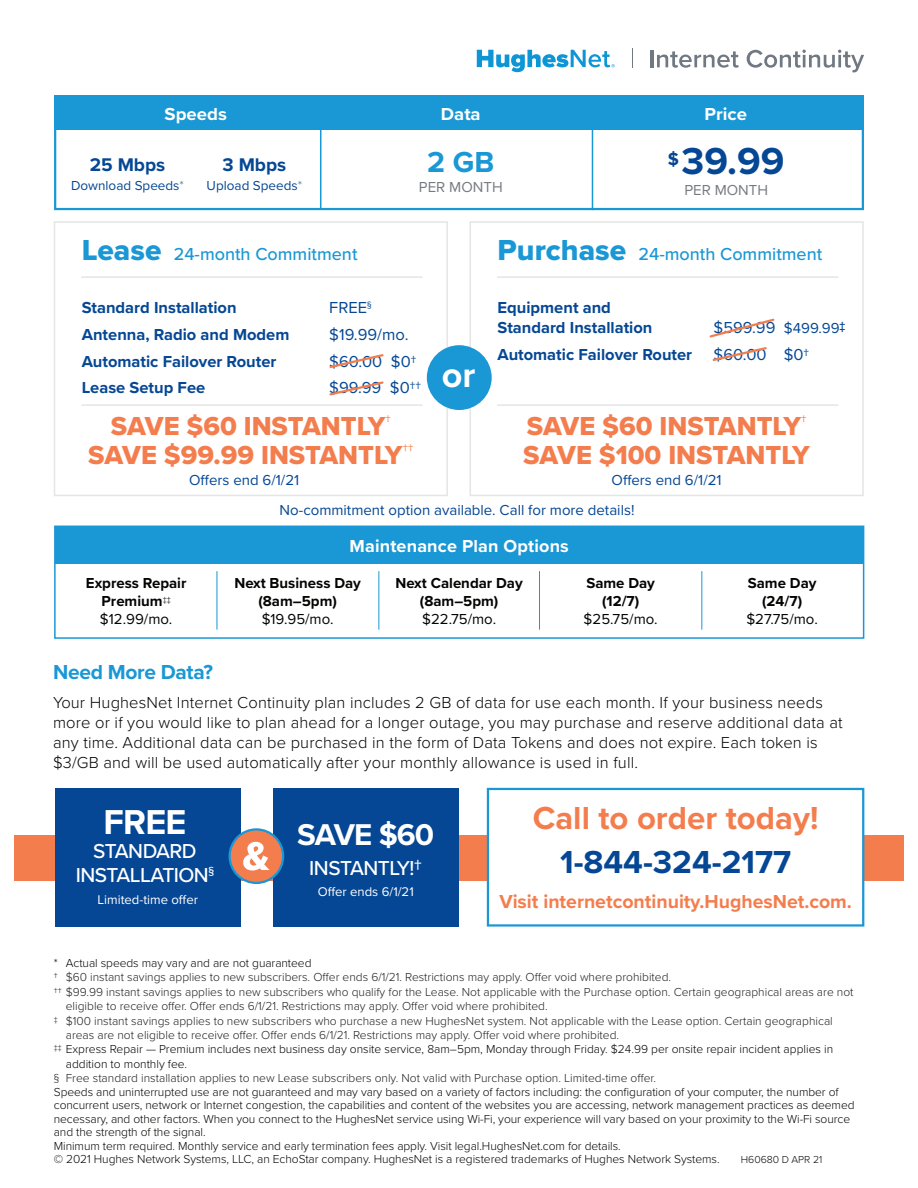
<style>
.page{position:relative;width:918px;height:1188px;background:#fff}
.page>*{position:absolute;margin:0;border:0;box-sizing:border-box;transform-origin:0 0}
.t1{font:700 38.85px "Proxima Nova";color:#054794}
.t2{font:700 36px "Proxima Nova";color:#fff}
.t3{font:700 35.85px "Proxima Nova";color:#fff}
.t4{font:700 33px "Proxima Nova";color:#f47d4e}
.t5{font:700 33px "Proxima Nova";color:#054794}
.t6{font:700 31.2px "Proxima Nova";letter-spacing:-.035em;color:#fff}
.t7{font:700 30px "Proxima Nova";color:#1a97d5}
.t8{font:27px "Proxima Nova Extrabld";color:#f47d4e}
.t9{font:700 21px "Proxima Nova";letter-spacing:-.015em;color:#1a97d5}
.t10{font:500 20.85px "Proxima Nova";letter-spacing:-.025em;color:#fff}
.t11{font:700 19.5px "Proxima Nova";color:#f47d4e}
.t12{font:700 19.05px "Proxima Nova";color:#054794}
.t13{font:500 18px "Proxima Nova";color:#1a97d5}
.Service_Plan_Data_Nu{font:700 18px "Proxima Nova";letter-spacing:.01em;color:#fff}
.t14{font:300 16.5px/19.8px "Proxima Nova";letter-spacing:.01em;color:#040503}
.t15{font:700 16.5px/19.8px "Proxima Nova";color:#054794}
.t16{font:16.5px "Proxima Nova";color:#054794}
.t17{font:700 15px/18px "Proxima Nova";color:#040503;text-align:center}
.t18{font:15px "Proxima Nova";color:#054794}
.t19{font:15px "Proxima Nova";color:#767a81}
.t20{font:13.5px "Proxima Nova";color:#054794}
.t21{font:13.05px "Proxima Nova";color:#fff}
.Main_Title{font:300 12px/13.5px "Proxima Nova";letter-spacing:-.005em;color:#040503}
.Paragraph_Style_2{font:300 12px/14.4px "Proxima Nova";color:#231f20}
.Paragraph_Style_2-2{font:300 12px "Proxima Nova";color:#000}
.Main_Title-2{font:300 10.5px "Proxima Nova";letter-spacing:-.005em;color:#040503}
.s1{font-family:"Proxima Nova T";font-weight:100}
.s2{font-family:"Proxima Nova Extrabld";font-weight:400;font-size:30px}
.s3{font-size:15px}
.s4{font-weight:700}
.s5{font-weight:400;font-size:12px;color:#231f20}
.s6{font-weight:400}
.s7{font-size:22.35px}
.s8{color:#231f20}
</style>
<div class="page">
<div style="left:54px;top:95px;width:810px;height:115px;border:2px solid #1a97d5"></div>
<div style="left:55px;top:526px;width:809px;height:37px;background:#1a97d5"></div>
<div style="left:14px;top:835px;width:890px;height:45px;background:#f47d4e"></div>
<div style="left:487px;top:788px;width:377px;height:139px;background:#fff;border:2px solid #1a97d5"></div>
<div style="left:54px;top:526px;width:810px;height:113px;border:2px solid #1a97d5"></div>
<div style="left:55px;top:788px;width:186px;height:139px;background:#054794"></div>
<div style="left:273px;top:788px;width:186px;height:139px;background:#054794"></div>
<div style="left:230px;top:829px;width:53px;height:54px;background:#f47d4e;border-radius:50%"></div>
<div style="left:228px;top:828px;width:56px;height:56px;border:2px solid #1a97d5;border-radius:50%"></div>
<svg style="left:243px;top:842px;width:27px;height:29px"></svg>
<hr style="left:217px;top:571px;width:1px;height:59px;background:#1a97d5">
<hr style="left:378px;top:571px;width:1px;height:59px;background:#1a97d5">
<hr style="left:539px;top:571px;width:1px;height:59px;background:#1a97d5">
<hr style="left:701px;top:571px;width:1px;height:59px;background:#1a97d5">
<svg style="left:477px;top:50px;width:138px;height:22px"></svg>
<svg style="left:632px;top:49px;width:1px;height:19px"></svg>
<hr style="left:650px;top:50px;width:3px;height:17px;background:#6f7883">
<svg style="left:657px;top:51px;width:82px;height:17px"></svg>
<svg style="left:747px;top:50px;width:117px;height:22px"></svg>
<div style="left:54px;top:221px;width:394px;height:275px;border:2px solid #e4e5e5"></div>
<div style="left:470px;top:221px;width:394px;height:275px;border:2px solid #e4e5e5"></div>
<div style="left:427px;top:345px;width:65px;height:65px;background:#1a97d5;border-radius:50%"></div>
<svg style="left:329px;top:354px;width:55px;height:14px"></svg>
<svg style="left:329px;top:381px;width:55px;height:15px"></svg>
<svg style="left:712px;top:347px;width:55px;height:14px"></svg>
<svg style="left:709px;top:318px;width:66px;height:20px"></svg>
<hr style="left:82px;top:276px;width:340px;height:2px;background:#e4e5e5">
<hr style="left:498px;top:276px;width:340px;height:2px;background:#e4e5e5">
<hr style="left:82px;top:404px;width:340px;height:2px;background:#e4e5e5">
<hr style="left:498px;top:404px;width:340px;height:2px;background:#e4e5e5">
<div style="left:54px;top:96px;width:810px;height:34px;background:#1a97d5"></div>
<hr style="left:320px;top:129px;width:1px;height:81px;background:#1a97d5">
<hr style="left:592px;top:129px;width:1px;height:81px;background:#1a97d5">
<p class="Service_Plan_Data_Nu" style="left:165px;top:100px;width:64px">Speeds</p>
<p class="Service_Plan_Data_Nu" style="left:441px;top:100px;width:41px">Data</p>
<p class="Service_Plan_Data_Nu" style="left:704px;top:100px;width:44px">Price</p>
<p class="t12" style="left:90px;top:150px;width:77px">25 Mbps</p>
<p class="t20" style="left:71px;top:175px;width:114px">Download Speeds<span class="s1">*</span></p>
<p class="t12" style="left:223px;top:150px;width:65px">3 Mbps</p>
<p class="t20" style="left:207px;top:175px;width:97px">Upload Speeds<span class="s1">*</span></p>
<p class="t13" style="left:82px;top:241px;width:277px"><span class="s2">Lease</span> 24-month Commitment</p>
<p class="t7" style="left:427px;top:139px;width:69px">2 GB</p>
<p class="t1" style="left:668px;top:132px;width:118px"><sup>$</sup>39.99</p>
<p class="t19" style="left:684px;top:179px;width:85px">PER MONTH</p>
<p class="t19" style="left:419px;top:176px;width:85px">PER MONTH</p>
<p class="t13" style="left:498px;top:241px;width:326px"><span class="s2">Purchase</span> 24-month Commitment</p>
<p class="t15" style="left:82px;top:298px;width:156px">Standard Installation</p>
<p class="t16" style="left:329px;top:296px;width:44px">FREE<sup>§</sup></p>
<p class="t15" style="left:82px;top:324px;width:209px">Antenna, Radio and Modem</p>
<p class="t16" style="left:329px;top:322px;width:81px">$19.99/mo.</p>
<p class="t15" style="left:82px;top:351px;width:196px">Automatic Failover Router</p>
<p class="t16" style="left:329px;top:349px;width:89px">$60.00 $0†</p>
<p class="t15" style="left:82px;top:377px;width:125px">Lease Setup Fee</p>
<p class="t16" style="left:329px;top:375px;width:93px">$99.99 $0††</p>
<p class="t2" style="left:442px;top:348px;width:35px">or</p>
<p class="t15" style="left:498px;top:298px;width:156px">Equipment and<br>Standard Installation</p>
<p class="t16" style="left:714px;top:315px;width:133px">$599.99 <span class="s3">$499.99</span><span class="s4">‡</span></p>
<p class="t15" style="left:498px;top:344px;width:196px">Automatic Failover Router</p>
<p class="t16" style="left:714px;top:342px;width:97px">$60.00 $0†</p>
<p class="t8" style="left:111px;top:405px;width:281px">SAVE $60 INSTANTLY<sup>†</sup></p>
<p class="t8" style="left:527px;top:405px;width:281px">SAVE $60 INSTANTLY<sup>†</sup></p>
<p class="t8" style="left:523px;top:435px;width:288px">SAVE $100 INSTANTLY</p>
<p class="t18" style="left:280px;top:499px;width:356px">No-commitment option available. Call for more details!</p>
<p class="t8" style="left:88px;top:435px;width:327px">SAVE $99.99 INSTANTLY<sup>††</sup></p>
<p class="t18" style="left:189px;top:469px;width:112px">Offers end 6/1/21</p>
<p class="t18" style="left:612px;top:469px;width:112px">Offers end 6/1/21</p>
<p class="Service_Plan_Data_Nu" style="left:350px;top:532px;width:221px">Maintenance Plan Options</p>
<p class="t17" style="left:86px;top:574px;width:102px">Express Repair<br>Premium<span class="s5">‡‡ </span><span class="s6">$12.99/mo.</span></p>
<p class="t17" style="left:234px;top:574px;width:128px">Next Business Day (8am–5pm) <span class="s6">$19.95/mo.</span></p>
<p class="t17" style="left:396px;top:574px;width:129px">Next Calendar Day (8am–5pm) <span class="s6">$22.75/mo.</span></p>
<p class="t17" style="left:584px;top:574px;width:76px">Same Day (12/7) <span class="s6">$25.75/mo.</span></p>
<p class="t17" style="left:746px;top:574px;width:73px">Same Day (24/7) <span class="s6">$27.75/mo.</span></p>
<p class="t9" style="left:53px;top:656px;width:162px">Need More Data?</p>
<p class="t14" style="left:53px;top:692px;width:791px">Your HughesNet Internet Continuity plan includes 2 GB of data for use each month. If your business needs more or if you would like to plan ahead for a longer outage, you may purchase and reserve additional data at any time. Additional data can be purchased in the form of Data Tokens and does not expire. Each token is $3/GB and will be used automatically after your monthly allowance is used in full.</p>
<p class="t3" style="left:104px;top:795px;width:84px">FREE</p>
<p class="t10" style="left:93px;top:836px;width:105px">STANDARD</p>
<p class="t10" style="left:76px;top:859px;width:140px">INSTALLATION<sup>§</sup></p>
<p class="t21" style="left:98px;top:890px;width:102px">Limited-time offer</p>
<p class="t6" style="left:297px;top:812px;width:138px">SAVE $60</p>
<p class="t10" style="left:309px;top:853px;width:114px">INSTANTLY!<span class="s7">†</span></p>
<p class="t21" style="left:318px;top:882px;width:98px">Offer ends 6/1/21</p>
<p class="t4" style="left:533px;top:793px;width:287px">Call to order today!</p>
<p class="t5" style="left:560px;top:837px;width:232px">1-844-324-2177</p>
<p class="t11" style="left:499px;top:887px;width:354px">Visit internetcontinuity.HughesNet.com.</p>
<p class="Main_Title" style="left:54px;top:956px;width:259px">* Actual speeds may vary and are not guaranteed</p>
<p class="Paragraph_Style_2" style="left:54px;top:970px;width:619px">† $60 instant savings applies to new subscribers. Offer ends 6/1/21. Restrictions may apply. Offer void where prohibited.</p>
<p class="Paragraph_Style_2" style="left:66px;top:984px;width:789px;text-indent:-12px">†† $99.99 instant savings applies to new subscribers who qualify for the Lease. Not applicable with the Purchase option. Certain geographical areas are not eligible to receive offer. Offer ends 6/1/21. Restrictions may apply. Offer void where prohibited.</p>
<p class="Paragraph_Style_2" style="left:66px;top:1013px;width:769px;text-indent:-12px">‡ $100 instant savings applies to new subscribers who purchase a new HughesNet system. Not applicable with the Lease option. Certain geographical areas are not eligible to receive offer. Offer ends 6/1/21. Restrictions may apply. Offer void where prohibited.</p>
<p class="Paragraph_Style_2-2" style="left:54px;top:1040px;width:781px"><span class="s8">‡‡</span> Express Repair — Premium includes next business day onsite service, 8am–5pm, Monday through Friday. $24.99 per onsite repair incident applies in</p>
<p class="Paragraph_Style_2-2" style="left:66px;top:1055px;width:123px">addition to monthly fee.</p>
<p class="Paragraph_Style_2" style="left:54px;top:1070px;width:604px">§ Free standard installation applies to new Lease subscribers only. Not valid with Purchase option. Limited-time offer.</p>
<p class="Main_Title" style="left:54px;top:1084px;width:802px">Speeds and uninterrupted use are not guaranteed and may vary based on a variety of factors including: the configuration of your computer, the number of concurrent users, network or Internet congestion, the capabilities and content of the websites you are accessing, network management practices as deemed necessary, and other factors. When you connect to the HughesNet service using Wi-Fi, your experience will vary based on your proximity to the Wi-Fi source and the strength of the signal.</p>
<p class="Main_Title" style="left:54px;top:1138px;width:569px">Minimum term required. Monthly service and early termination fees apply. Visit legal.HughesNet.com for details.</p>
<p class="Main_Title" style="left:54px;top:1152px;width:667px">© 2021 Hughes Network Systems, LLC, an EchoStar company. HughesNet is a registered trademarks of Hughes Network Systems.</p>
<p class="Main_Title-2" style="left:741px;top:1152px;width:83px">H60680 D APR 21</p>
</div>
